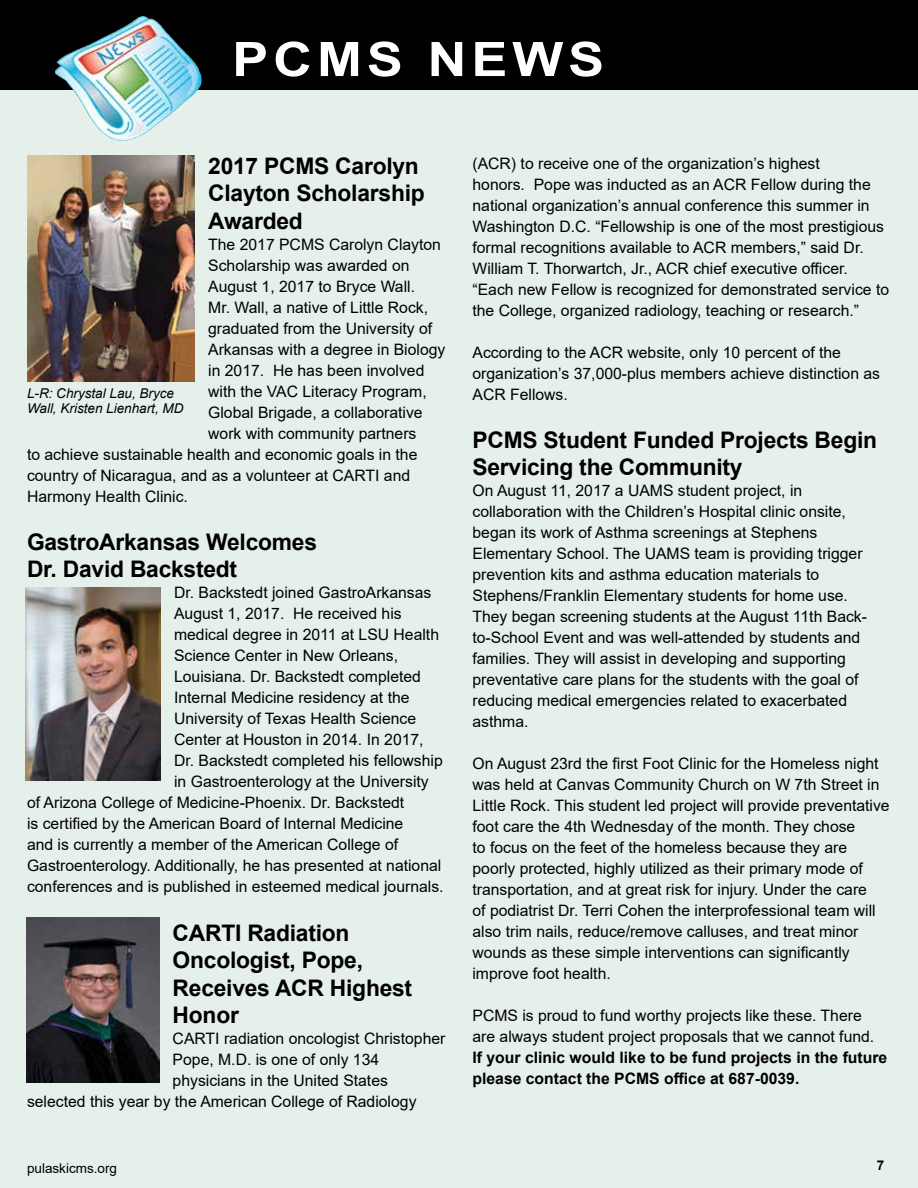
<style>
.page{position:relative;width:918px;height:1188px;background:#e6f0eb}
.page>*{position:absolute;margin:0;border:0;box-sizing:border-box;transform-origin:0 0}
.t1{font:700 47.55px "Arial";letter-spacing:.09em;color:#fff;scale:1.14 1}
.t2{font:700 22.8px/27.5px "Arial";letter-spacing:-.01em;color:#000}
.t3{font:15.75px/21px "Arial";color:#000}
.t4{font:700 15.75px/21px "Arial";color:#000}
.t5{font:italic 13.5px/15px "Arial";color:#000}
.t6{font:13.5px "Arial";color:#000}
.t7{font:700 13.5px "Arial";color:#000}
</style>
<div class="page">
<div style="left:0;top:0;width:918px;height:89px;background:#000"></div>
<img style="left:55px;top:16px;width:147px;height:125px">
<img style="left:27px;top:918px;width:132px;height:165px">
<img style="left:27px;top:156px;width:168px;height:226px">
<img style="left:26px;top:587px;width:135px;height:193px">
<h1 class="t1" style="left:232px;top:26px;width:328px">PCMS NEWS</h1>
<h2 class="t2" style="left:208px;top:152px;width:218px">2017 PCMS Carolyn<br>Clayton Scholarship<br>Awarded</h2>
<p class="t3" style="left:208px;top:233px;width:234px">The 2017 PCMS Carolyn Clayton</p>
<p class="t3" style="left:208px;top:254px;width:203px">Scholarship was awarded on</p>
<p class="t3" style="left:208px;top:275px;width:208px">August 1, 2017 to Bryce Wall.</p>
<p class="t3" style="left:208px;top:296px;width:221px">Mr. Wall, a native of Little Rock,</p>
<p class="t3" style="left:208px;top:317px;width:226px">graduated from the University of</p>
<p class="t3" style="left:208px;top:338px;width:239px">Arkansas with a degree in Biology</p>
<p class="t3" style="left:208px;top:359px;width:218px">in 2017. He has been involved</p>
<p class="t3" style="left:208px;top:380px;width:220px">with the VAC Literacy Program,</p>
<p class="t3" style="left:208px;top:401px;width:216px">Global Brigade, a collaborative</p>
<p class="t3" style="left:208px;top:422px;width:210px">work with community partners</p>
<p class="t3" style="left:27px;top:443px;width:392px">to achieve sustainable health and economic goals in the</p>
<p class="t3" style="left:27px;top:464px;width:385px">country of Nicaragua, and as a volunteer at CARTI and</p>
<p class="t3" style="left:27px;top:485px;width:163px">Harmony Health Clinic.</p>
<h2 class="t2" style="left:27px;top:529px;width:292px">GastroArkansas Welcomes<br>Dr. David Backstedt</h2>
<p class="t3" style="left:174px;top:582px;width:259px">Dr. Backstedt joined GastroArkansas</p>
<p class="t3" style="left:174px;top:603px;width:229px">August 1, 2017. He received his</p>
<p class="t3" style="left:174px;top:624px;width:266px">medical degree in 2011 at LSU Health</p>
<p class="t3" style="left:174px;top:645px;width:226px">Science Center in New Orleans,</p>
<p class="t3" style="left:174px;top:666px;width:248px">Louisiana. Dr. Backstedt completed</p>
<p class="t3" style="left:174px;top:687px;width:237px">Internal Medicine residency at the</p>
<p class="t3" style="left:174px;top:708px;width:244px">University of Texas Health Science</p>
<p class="t3" style="left:174px;top:729px;width:251px">Center at Houston in 2014. In 2017,</p>
<p class="t3" style="left:174px;top:750px;width:270px">Dr. Backstedt completed his fellowship</p>
<p class="t3" style="left:174px;top:771px;width:256px">in Gastroenterology at the University</p>
<p class="t3" style="left:27px;top:792px;width:379px">of Arizona College of Medicine-Phoenix. Dr. Backstedt</p>
<p class="t3" style="left:27px;top:813px;width:378px">is certified by the American Board of Internal Medicine</p>
<p class="t3" style="left:27px;top:834px;width:373px">and is currently a member of the American College of</p>
<p class="t3" style="left:27px;top:855px;width:416px">Gastroenterology. Additionally, he has presented at national</p>
<p class="t3" style="left:27px;top:876px;width:418px">conferences and is published in esteemed medical journals.</p>
<h2 class="t2" style="left:173px;top:919px;width:241px">CARTI Radiation<br>Oncologist, Pope,<br>Receives ACR Highest<br>Honor</h2>
<p class="t3" style="left:173px;top:1028px;width:274px">CARTI radiation oncologist Christopher</p>
<p class="t3" style="left:173px;top:1049px;width:208px">Pope, M.D. is one of only 134</p>
<p class="t3" style="left:173px;top:1070px;width:217px">physicians in the United States</p>
<p class="t3" style="left:27px;top:1091px;width:391px">selected this year by the American College of Radiology</p>
<p class="t5" style="left:27px;top:386px;width:158px">L-R: Chrystal Lau, Bryce<br>Wall, Kristen Lienhart, MD</p>
<p class="t3" style="left:473px;top:153px;width:418px">(ACR) to receive one of the organization’s highest<br>honors. Pope was inducted as an ACR Fellow during the national organization’s annual conference this summer in Washington D.C. “Fellowship is one of the most prestigious formal recognitions available to ACR members,” said Dr.<br>William T. Thorwartch, Jr., ACR chief executive officer. “Each new Fellow is recognized for demonstrated service to the College, organized radiology, teaching or research.”</p>
<p class="t3" style="left:473px;top:341px;width:409px">According to the ACR website, only 10 percent of the organization’s 37,000-plus members achieve distinction as<br>ACR Fellows.</p>
<h2 class="t2" style="left:472px;top:427px;width:406px">PCMS Student Funded Projects Begin<br>Servicing the Community</h2>
<p class="t3" style="left:472px;top:480px;width:396px">On August 11, 2017 a UAMS student project, in collaboration with the Children’s Hospital clinic onsite, began its work of Asthma screenings at Stephens Elementary School. The UAMS team is providing trigger prevention kits and asthma education materials to Stephens/Franklin Elementary students for home use.<br>They began screening students at the August 11th Back&shy;to-School Event and was well-attended by students and families. They will assist in developing and supporting preventative care plans for the students with the goal of reducing medical emergencies related to exacerbated asthma.</p>
<p class="t3" style="left:472px;top:753px;width:419px">On August 23rd the first Foot Clinic for the Homeless night was held at Canvas Community Church on W 7th Street in Little Rock. This student led project will provide preventative foot care the 4th Wednesday of the month. They chose<br>to focus on the feet of the homeless because they are poorly protected, highly utilized as their primary mode of transportation, and at great risk for injury. Under the care<br>of podiatrist Dr. Terri Cohen the interprofessional team will also trim nails, reduce/remove calluses, and treat minor wounds as these simple interventions can significantly improve foot health.</p>
<p class="t3" style="left:472px;top:1005px;width:403px">PCMS is proud to fund worthy projects like these. There are always student project proposals that we cannot fund.</p>
<p class="t4" style="left:472px;top:1047px;width:416px">If your clinic would like to be fund projects in the future please contact the PCMS office at 687-0039.</p>
<p class="t6" style="left:27px;top:1159px;width:92px">pulaskicms.org</p>
<p class="t7" style="left:877px;top:1156px;width:9px">7</p>
</div>
